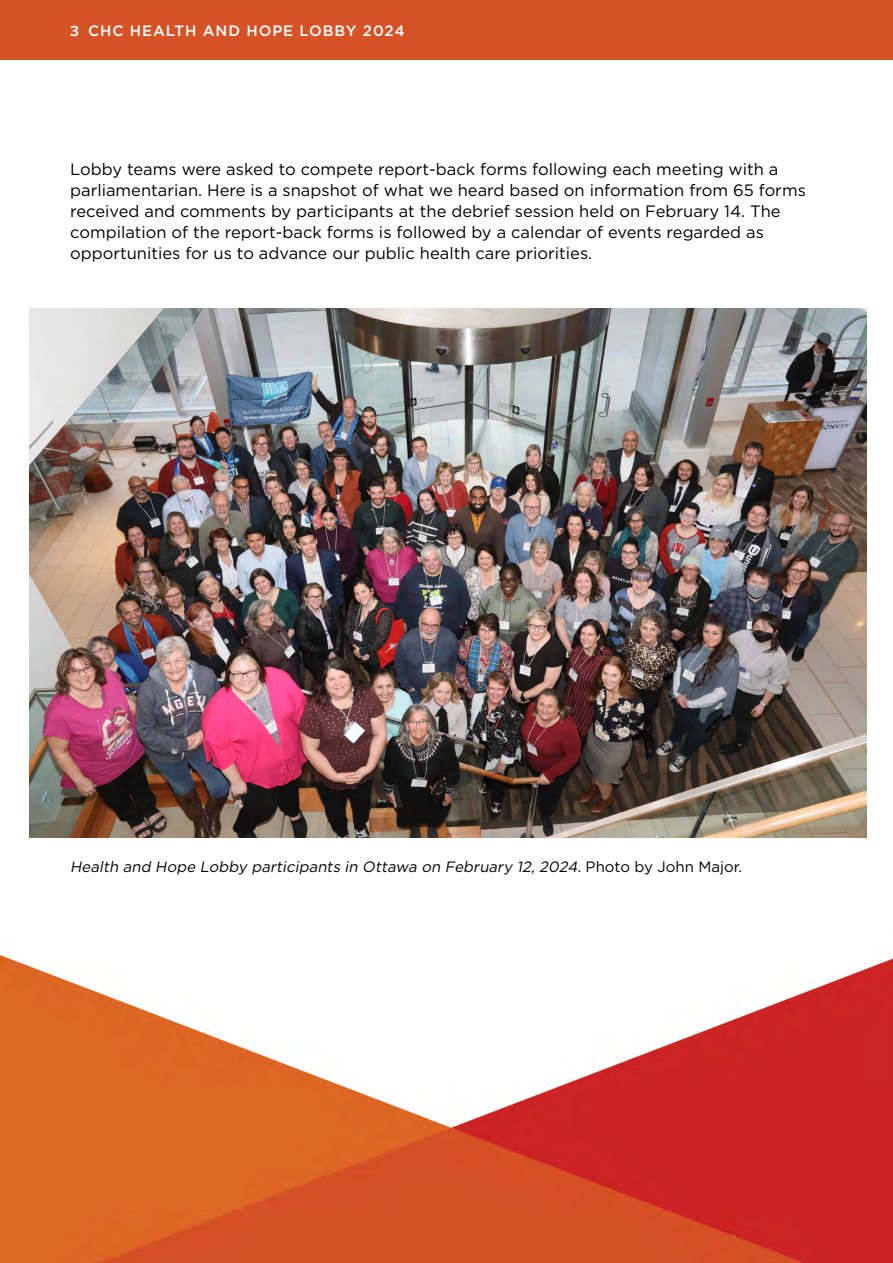
<style>
.page{position:relative;width:893px;height:1263px;background:#fff}
.page>*{position:absolute;margin:0;border:0;box-sizing:border-box;transform-origin:0 0}
.t1{font:16.5px/21px "Gotham";color:#000}
.t2{font:italic 15px "Gotham";color:#000}
.t3{font:500 15px "Gotham";letter-spacing:.06em;color:#fff}
.s1{font-family:"Proxima Nova";font-weight:700}
.s2{font-style:normal}
</style>
<div class="page">
<div style="left:0;top:0;width:893px;height:59px;background:#d55227"></div>
<img style="left:0;top:953px;width:893px;height:310px">
<img style="left:30px;top:308px;width:836px;height:529px">
<p class="t3" style="left:70px;top:21px;width:336px"><span class="s1">3</span> CHC HEALTH AND HOPE LOBBY 2024</p>
<p class="t1" style="left:70px;top:159px;width:737px">Lobby teams were asked to compete report-back forms following each meeting with a parliamentarian. Here is a snapshot of what we heard based on information from 65 forms received and comments by participants at the debrief session held on February 14. The compilation of the report-back forms is followed by a calendar of events regarded as opportunities for us to advance our public health care priorities.</p>
<p class="t2" style="left:70px;top:857px;width:674px">Health and Hope Lobby participants in Ottawa on February 12, 2024. <span class="s2">P h o t o b y J o h n M a j o r.</span></p>
</div>
